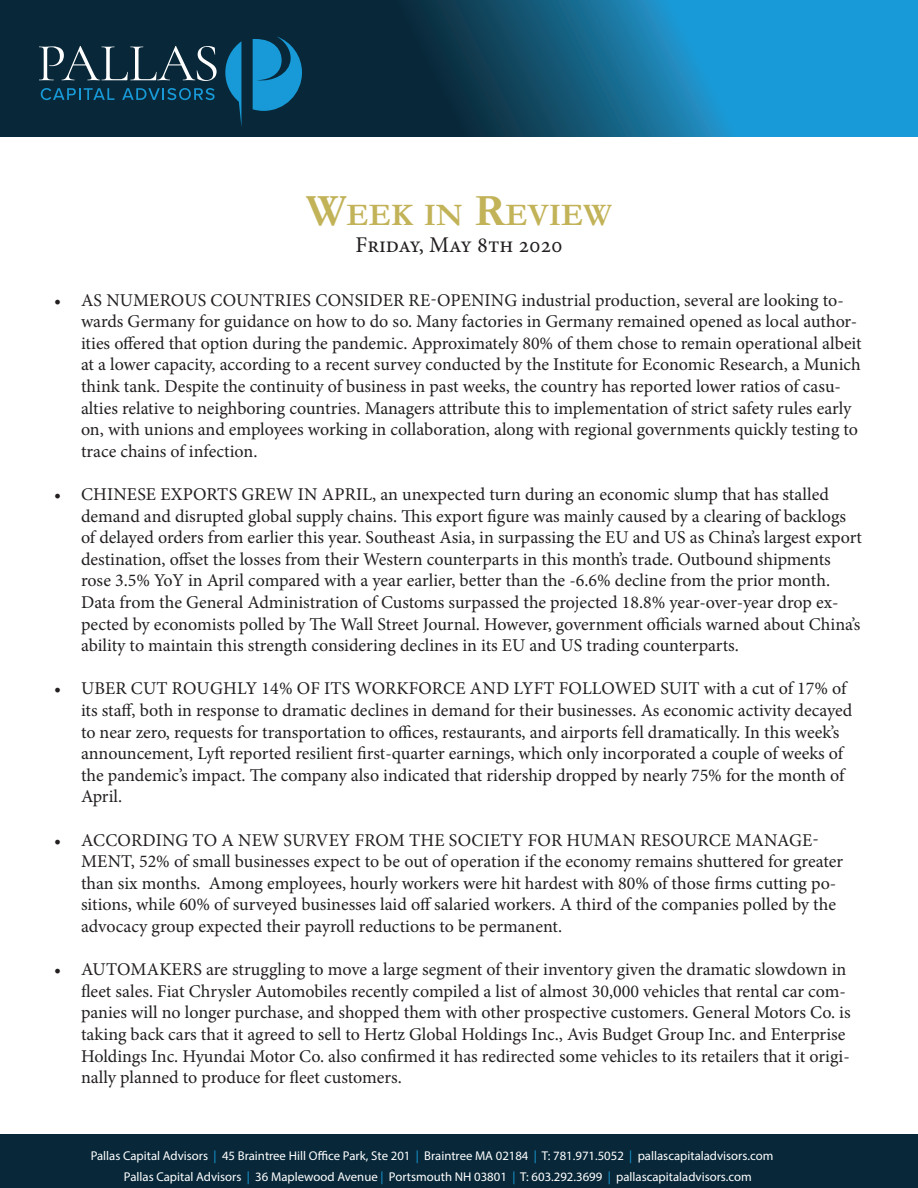
<style>
.page{position:relative;width:918px;height:1188px;background:#fff}
.page>*{position:absolute;margin:0;border:0;box-sizing:border-box;transform-origin:0 0}
.t1{font:700 31.5px "Garamond";color:#c2b359}
.t2{font:22.5px "Minion Pro";color:#231f20}
.t3{font:18px/21.6px "Minion Pro";color:#231f20}
.t4{font:12.75px "Myriad Pro";color:#fff}
.s1{font-size:45px}
.s2{color:#179ad7}
</style>
<div class="page">
<svg style="left:0;top:0;width:918px;height:137px"></svg>
<svg style="left:225px;top:41px;width:16px;height:86px"></svg>
<svg style="left:253px;top:36px;width:49px;height:75px"></svg>
<svg style="left:39px;top:46px;width:178px;height:35px"></svg>
<svg style="left:41px;top:88px;width:74px;height:12px"></svg>
<svg style="left:122px;top:88px;width:93px;height:12px"></svg>
<div style="left:0;top:1134px;width:918px;height:54px;background:#082839"></div>
<p class="t1" style="left:306px;top:193px;width:307px"><span class="s1">W</span>EEK IN <span class="s1">R</span>EVIEW</p>
<p class="t2" style="left:356px;top:229px;width:208px">Friday, May 8th 2020</p>
<p class="t3" style="left:81px;top:289px;width:782px;text-indent:-27px">• AS NUMEROUS COUNTRIES CONSIDER RE-OPENING industrial production, several are looking to&shy;wards Germany for guidance on how to do so. Many factories in Germany remained opened as local author&shy;ities offered that option during the pandemic. Approximately 80% of them chose to remain operational albeit at a lower capacity, according to a recent survey conducted by the Institute for Economic Research, a Munich think tank. Despite the continuity of business in past weeks, the country has reported lower ratios of casu&shy;alties relative to neighboring countries. Managers attribute this to implementation of strict safety rules early on, with unions and employees working in collaboration, along with regional governments quickly testing to trace chains of infection.</p>
<p class="t3" style="left:81px;top:484px;width:783px;text-indent:-27px">• CHINESE EXPORTS GREW IN APRIL, an unexpected turn during an economic slump that has stalled demand and disrupted global supply chains. This export figure was mainly caused by a clearing of backlogs of delayed orders from earlier this year. Southeast Asia, in surpassing the EU and US as China’s largest export destination, offset the losses from their Western counterparts in this month’s trade. Outbound shipments rose 3.5% YoY in April compared with a year earlier, better than the -6.6% decline from the prior month.<br>Data from the General Administration of Customs surpassed the projected 18.8% year-over-year drop ex&shy;pected by economists polled by The Wall Street Journal. However, government officials warned about China’s ability to maintain this strength considering declines in its EU and US trading counterparts.</p>
<p class="t3" style="left:81px;top:678px;width:773px;text-indent:-27px">• UBER CUT ROUGHLY 14% OF ITS WORKFORCE AND LYFT FOLLOWED SUIT with a cut of 17% of its staff, both in response to dramatic declines in demand for their businesses. As economic activity decayed to near zero, requests for transportation to offices, restaurants, and airports fell dramatically. In this week’s announcement, Lyft reported resilient first-quarter earnings, which only incorporated a couple of weeks of the pandemic’s impact. The company also indicated that ridership dropped by nearly 75% for the month of April.</p>
<p class="t3" style="left:81px;top:829px;width:764px;text-indent:-27px">• ACCORDING TO A NEW SURVEY FROM THE SOCIETY FOR HUMAN RESOURCE MANAGE-MENT, 52% of small businesses expect to be out of operation if the economy remains shuttered for greater than six months. Among employees, hourly workers were hit hardest with 80% of those firms cutting po&shy;sitions, while 60% of surveyed businesses laid off salaried workers. A third of the companies polled by the advocacy group expected their payroll reductions to be permanent.</p>
<p class="t3" style="left:81px;top:959px;width:771px;text-indent:-27px">• AUTOMAKERS are struggling to move a large segment of their inventory given the dramatic slowdown in fleet sales. Fiat Chrysler Automobiles recently compiled a list of almost 30,000 vehicles that rental car com&shy;panies will no longer purchase, and shopped them with other prospective customers. General Motors Co. is taking back cars that it agreed to sell to Hertz Global Holdings Inc., Avis Budget Group Inc. and Enterprise Holdings Inc. Hyundai Motor Co. also confirmed it has redirected some vehicles to its retailers that it origi&shy;nally planned to produce for fleet customers.</p>
<p class="t4" style="left:91px;top:1148px;width:684px">Pallas Capital Advisors <span class="s2">|</span> 45 Braintree Hill Office Park, Ste 201 <span class="s2">|</span> Braintree MA 02184 <span class="s2">|</span> T: 781.971.5052 <span class="s2">|</span> pallascapitaladvisors.com</p>
<p class="t4" style="left:124px;top:1169px;width:629px">Pallas Capital Advisors <span class="s2">|</span> 36 Maplewood Avenue <span class="s2">|</span> Portsmouth NH 03801 <span class="s2">|</span> T: 603.292.3699 <span class="s2">|</span> pallascapitaladvisors.com</p>
</div>
